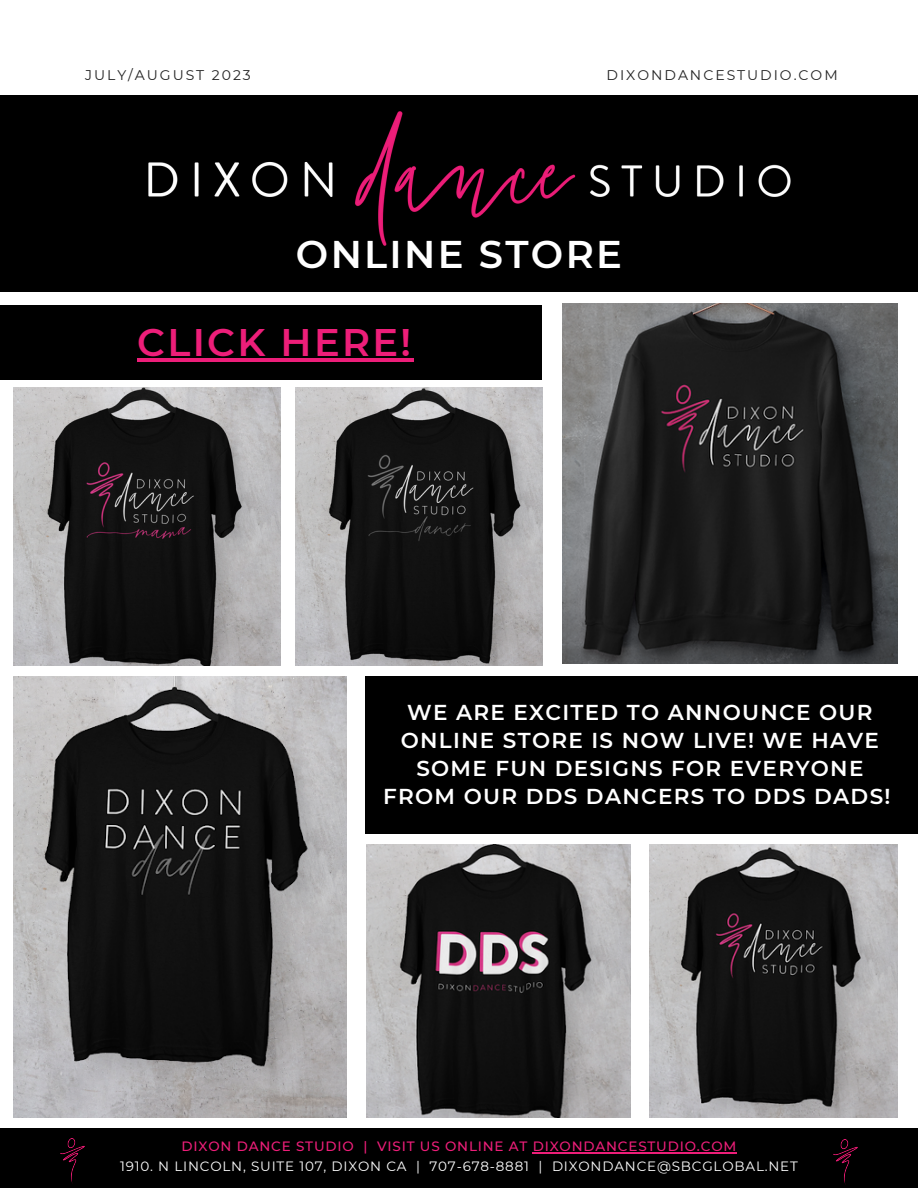
<style>
.page{position:relative;width:918px;height:1188px;background:#fff}
.page>*{position:absolute;margin:0;border:0;box-sizing:border-box;transform-origin:0 0}
.t1{font:600 38.55px "Montserrat";letter-spacing:.06em;color:#fff}
.t2{font:600 38.4px "Montserrat";letter-spacing:.06em;color:#ed1e79}
.t3{font:600 21.6px/28.2px "Montserrat";letter-spacing:.06em;color:#fff;text-align:center}
.t4{font:13.95px "Montserrat";letter-spacing:.14em;color:#222}
.t5{font:13.5px "Montserrat";letter-spacing:.06em;color:#fff}
.t6{font:500 13.5px "Montserrat";letter-spacing:.06em;color:#ed1e79}
</style>
<div class="page">
<div style="left:0;top:1128px;width:918px;height:60px;background:#000"></div>
<hr style="left:533px;top:1152px;width:204px;height:1px;background:#ed1e79">
<img style="left:60px;top:1138px;width:25px;height:46px">
<img style="left:833px;top:1139px;width:25px;height:46px">
<div style="left:0;top:96px;width:918px;height:196px;background:#000"></div>
<img style="left:148px;top:111px;width:643px;height:135px">
<div style="left:366px;top:676px;width:552px;height:158px;background:#000"></div>
<div style="left:0;top:305px;width:542px;height:75px;background:#000"></div>
<img style="left:14px;top:388px;width:266px;height:278px">
<img style="left:296px;top:388px;width:246px;height:278px">
<img style="left:366px;top:844px;width:265px;height:274px">
<img style="left:14px;top:676px;width:333px;height:441px">
<img style="left:649px;top:844px;width:249px;height:274px">
<img style="left:562px;top:303px;width:336px;height:360px">
<hr style="left:137px;top:358px;width:276px;height:3px;background:#ed1e79">
<p class="t4" style="left:85px;top:66px;width:167px">JULY/AUGUST 2023</p>
<p class="t4" style="left:607px;top:66px;width:233px">DIXONDANCESTUDIO.COM</p>
<p class="t1" style="left:296px;top:231px;width:328px">ONLINE STORE</p>
<p class="t2" style="left:137px;top:318px;width:275px">CLICK HERE!</p>
<p class="t3" style="left:383px;top:698px;width:509px">WE ARE EXCITED TO ANNOUNCE OUR<br>ONLINE STORE IS NOW LIVE! WE HAVE<br>SOME FUN DESIGNS FOR EVERYONE<br>FROM OUR DDS DANCERS TO DDS DADS!</p>
<p class="t6" style="left:182px;top:1138px;width:556px">DIXON DANCE STUDIO | VISIT US ONLINE AT DIXONDANCESTUDIO.COM</p>
<p class="t5" style="left:120px;top:1158px;width:679px">1910. N LINCOLN, SUITE 107, DIXON CA | 707-678-8881 | DIXONDANCE@SBCGLOBAL.NET</p>
</div>
